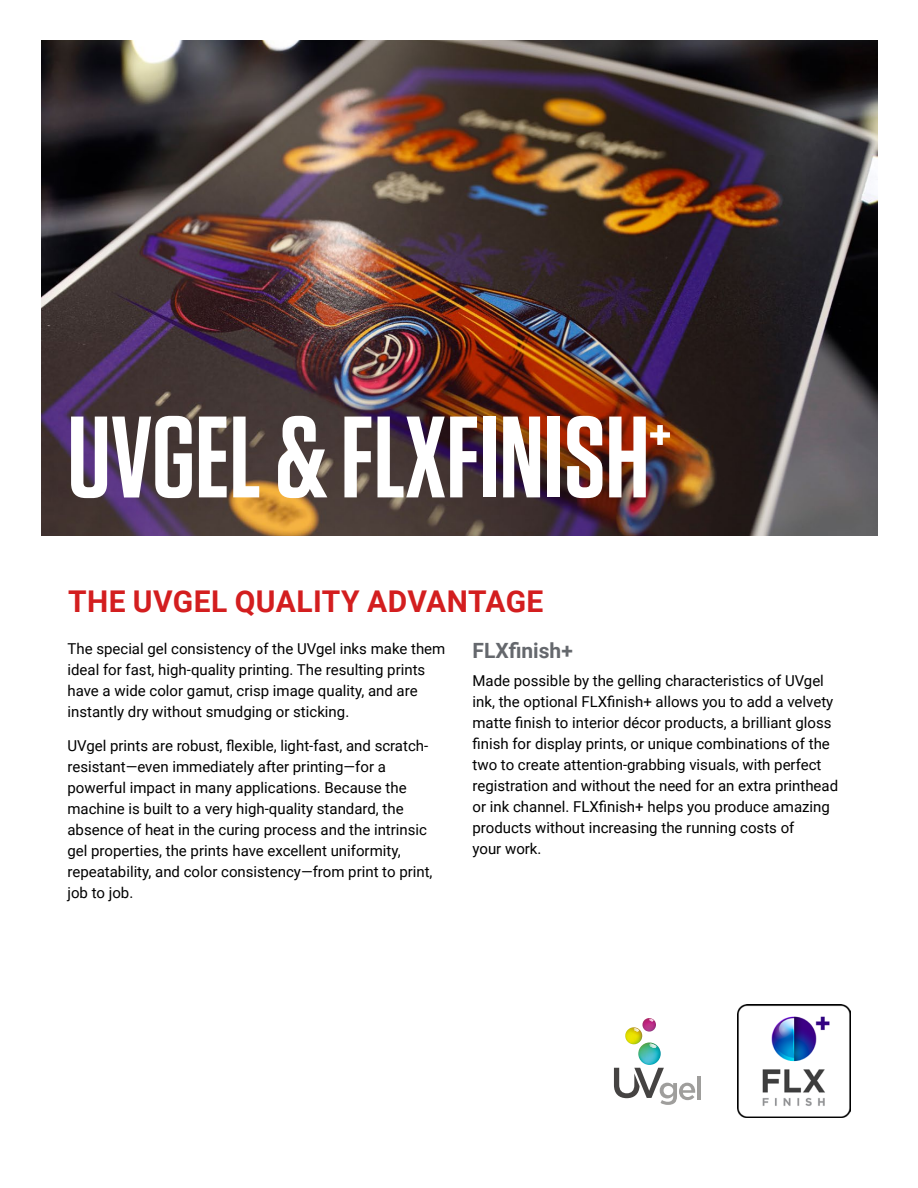
<style>
.page{position:relative;width:918px;height:1188px;background:#fff}
.page>*{position:absolute;margin:0;border:0;box-sizing:border-box;transform-origin:0 0}
.t1{font:600 115.5px "Tungsten";color:#fff}
.t2{font:700 30px "Roboto";letter-spacing:.015em;color:#d31e1f}
.t3{font:700 21px "Roboto";color:#65686d}
.t4{font:15px/21px "Roboto";color:#000001}
</style>
<div class="page">
<img style="left:737px;top:1005px;width:113px;height:113px">
<hr style="left:697px;top:1077px;width:4px;height:23px;background:#9f9e9c">
<svg style="left:614px;top:1042px;width:81px;height:63px"></svg>
<img style="left:625px;top:1027px;width:17px;height:17px">
<img style="left:646px;top:1018px;width:10px;height:10px">
<svg style="left:633px;top:1019px;width:22px;height:13px"></svg>
<img style="left:42px;top:40px;width:836px;height:496px">
<h1 class="t1" style="left:68px;top:396px;width:605px">UVGEL &amp; FLXFINISH<sup>+</sup></h1>
<h2 class="t2" style="left:68px;top:580px;width:477px">THE UVGEL QUALITY ADVANTAGE</h2>
<p class="t4" style="left:68px;top:637px;width:379px">The special gel consistency of the UVgel inks make them ideal for fast, high-quality printing. The resulting prints have a wide color gamut, crisp image quality, and are instantly dry without smudging or sticking.</p>
<p class="t4" style="left:68px;top:735px;width:367px">UVgel prints are robust, flexible, light-fast, and scratch&shy;resistant—even immediately after printing—for a powerful impact in many applications. Because the machine is built to a very high-quality standard, the absence of heat in the curing process and the intrinsic gel properties, the prints have excellent uniformity, repeatability, and color consistency—from print to print, job to job.</p>
<h3 class="t3" style="left:472px;top:636px;width:102px">FLXfinish+</h3>
<p class="t4" style="left:472px;top:670px;width:367px">Made possible by the gelling characteristics of UVgel ink, the optional FLXfinish+ allows you to add a velvety matte finish to interior décor products, a brilliant gloss finish for display prints, or unique combinations of the two to create attention-grabbing visuals, with perfect registration and without the need for an extra printhead or ink channel. FLXfinish+ helps you produce amazing products without increasing the running costs of<br>your work.</p>
</div>
